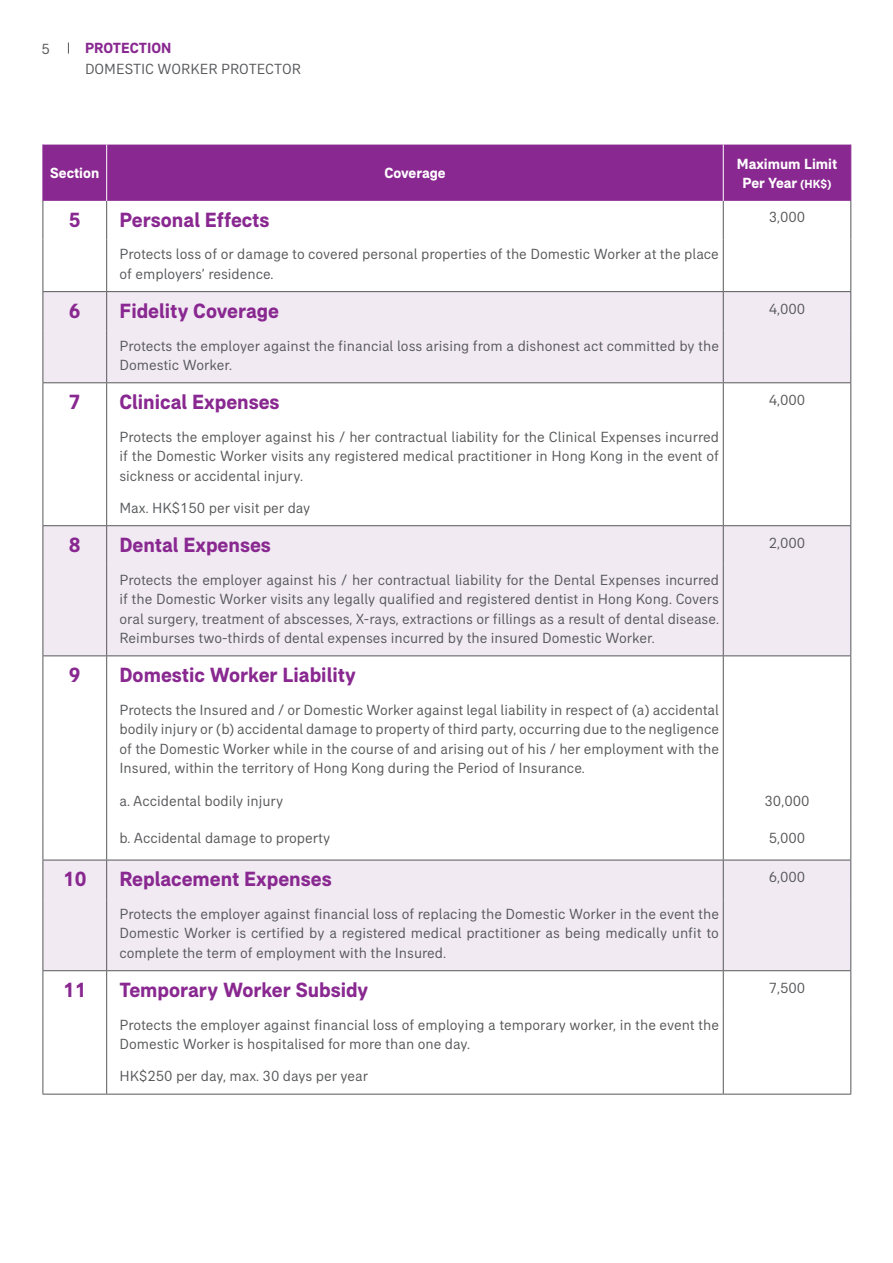
<style>
.page{position:relative;width:893px;height:1263px;background:#fff}
.page>*{position:absolute;margin:0;border:0;box-sizing:border-box;transform-origin:0 0}
.t1{font:700 21px "AIA Everest";color:#892890}
.t2{font:15px/19.5px "AIA Everest";color:#57585a;text-align:justify}
.t3{font:700 15px/19.5px "AIA Everest";color:#fff;text-align:center}
.t4{font:700 15px "AIA Everest";color:#892890}
.s1{font-size:12px}
</style>
<div class="page">
<div style="left:44px;top:145px;width:806px;height:56px;background:#892890"></div>
<svg style="left:44px;top:292px;width:806px;height:678px"></svg>
<hr style="left:43px;top:201px;width:1px;height:39px;background:#57585a">
<hr style="left:106px;top:201px;width:1px;height:39px;background:#57585a">
<hr style="left:723px;top:201px;width:1px;height:39px;background:#57585a">
<hr style="left:850px;top:201px;width:1px;height:39px;background:#57585a">
<hr style="left:43px;top:145px;width:1px;height:56px;background:#892890">
<hr style="left:850px;top:145px;width:1px;height:56px;background:#892890">
<hr style="left:106px;top:145px;width:1px;height:56px;background:#fff">
<hr style="left:723px;top:145px;width:1px;height:56px;background:#fff">
<hr style="left:43px;top:382px;width:64px;height:1px;background:#57585a">
<hr style="left:107px;top:382px;width:616px;height:1px;background:#57585a">
<hr style="left:723px;top:382px;width:128px;height:1px;background:#57585a">
<hr style="left:43px;top:291px;width:64px;height:1px;background:#57585a">
<hr style="left:107px;top:291px;width:616px;height:1px;background:#57585a">
<hr style="left:723px;top:291px;width:128px;height:1px;background:#57585a">
<hr style="left:43px;top:240px;width:1px;height:51px;background:#57585a">
<hr style="left:850px;top:240px;width:1px;height:51px;background:#57585a">
<hr style="left:43px;top:292px;width:1px;height:39px;background:#57585a">
<hr style="left:850px;top:292px;width:1px;height:39px;background:#57585a">
<hr style="left:43px;top:331px;width:1px;height:51px;background:#57585a">
<hr style="left:850px;top:331px;width:1px;height:51px;background:#57585a">
<hr style="left:106px;top:240px;width:1px;height:51px;background:#57585a">
<hr style="left:723px;top:240px;width:1px;height:51px;background:#57585a">
<hr style="left:106px;top:292px;width:1px;height:39px;background:#57585a">
<hr style="left:723px;top:292px;width:1px;height:39px;background:#57585a">
<hr style="left:106px;top:331px;width:1px;height:51px;background:#57585a">
<hr style="left:723px;top:331px;width:1px;height:51px;background:#57585a">
<hr style="left:43px;top:383px;width:1px;height:39px;background:#57585a">
<hr style="left:106px;top:383px;width:1px;height:39px;background:#57585a">
<hr style="left:723px;top:383px;width:1px;height:39px;background:#57585a">
<hr style="left:850px;top:383px;width:1px;height:39px;background:#57585a">
<hr style="left:43px;top:422px;width:1px;height:103px;background:#57585a">
<hr style="left:106px;top:422px;width:1px;height:103px;background:#57585a">
<hr style="left:723px;top:422px;width:1px;height:103px;background:#57585a">
<hr style="left:850px;top:422px;width:1px;height:103px;background:#57585a">
<hr style="left:43px;top:526px;width:1px;height:39px;background:#57585a">
<hr style="left:106px;top:526px;width:1px;height:39px;background:#57585a">
<hr style="left:723px;top:526px;width:1px;height:39px;background:#57585a">
<hr style="left:850px;top:526px;width:1px;height:39px;background:#57585a">
<hr style="left:43px;top:565px;width:1px;height:90px;background:#57585a">
<hr style="left:106px;top:565px;width:1px;height:90px;background:#57585a">
<hr style="left:723px;top:565px;width:1px;height:90px;background:#57585a">
<hr style="left:850px;top:565px;width:1px;height:90px;background:#57585a">
<hr style="left:43px;top:656px;width:1px;height:39px;background:#57585a">
<hr style="left:106px;top:656px;width:1px;height:39px;background:#57585a">
<hr style="left:723px;top:656px;width:1px;height:39px;background:#57585a">
<hr style="left:850px;top:656px;width:1px;height:39px;background:#57585a">
<hr style="left:43px;top:695px;width:1px;height:91px;background:#57585a">
<hr style="left:106px;top:695px;width:1px;height:91px;background:#57585a">
<hr style="left:723px;top:695px;width:1px;height:91px;background:#57585a">
<hr style="left:850px;top:695px;width:1px;height:91px;background:#57585a">
<hr style="left:43px;top:786px;width:1px;height:37px;background:#57585a">
<hr style="left:106px;top:786px;width:1px;height:37px;background:#57585a">
<hr style="left:723px;top:786px;width:1px;height:37px;background:#57585a">
<hr style="left:850px;top:786px;width:1px;height:37px;background:#57585a">
<hr style="left:43px;top:823px;width:1px;height:37px;background:#57585a">
<hr style="left:106px;top:823px;width:1px;height:37px;background:#57585a">
<hr style="left:723px;top:823px;width:1px;height:37px;background:#57585a">
<hr style="left:850px;top:823px;width:1px;height:37px;background:#57585a">
<hr style="left:43px;top:860px;width:1px;height:39px;background:#57585a">
<hr style="left:106px;top:860px;width:1px;height:39px;background:#57585a">
<hr style="left:723px;top:860px;width:1px;height:39px;background:#57585a">
<hr style="left:850px;top:860px;width:1px;height:39px;background:#57585a">
<hr style="left:43px;top:899px;width:1px;height:71px;background:#57585a">
<hr style="left:106px;top:899px;width:1px;height:71px;background:#57585a">
<hr style="left:723px;top:899px;width:1px;height:71px;background:#57585a">
<hr style="left:850px;top:899px;width:1px;height:71px;background:#57585a">
<hr style="left:43px;top:971px;width:1px;height:39px;background:#57585a">
<hr style="left:106px;top:971px;width:1px;height:39px;background:#57585a">
<hr style="left:723px;top:971px;width:1px;height:39px;background:#57585a">
<hr style="left:850px;top:971px;width:1px;height:39px;background:#57585a">
<hr style="left:43px;top:1010px;width:1px;height:84px;background:#57585a">
<hr style="left:106px;top:1010px;width:1px;height:84px;background:#57585a">
<hr style="left:723px;top:1010px;width:1px;height:84px;background:#57585a">
<hr style="left:850px;top:1010px;width:1px;height:84px;background:#57585a">
<hr style="left:43px;top:525px;width:64px;height:1px;background:#57585a">
<hr style="left:107px;top:525px;width:616px;height:1px;background:#57585a">
<hr style="left:723px;top:525px;width:128px;height:1px;background:#57585a">
<hr style="left:43px;top:655px;width:64px;height:1px;background:#57585a">
<hr style="left:107px;top:655px;width:616px;height:1px;background:#57585a">
<hr style="left:723px;top:655px;width:128px;height:1px;background:#57585a">
<hr style="left:43px;top:860px;width:64px;height:1px;background:#57585a">
<hr style="left:107px;top:860px;width:616px;height:1px;background:#57585a">
<hr style="left:723px;top:860px;width:128px;height:1px;background:#57585a">
<hr style="left:43px;top:970px;width:64px;height:1px;background:#57585a">
<hr style="left:107px;top:970px;width:616px;height:1px;background:#57585a">
<hr style="left:723px;top:970px;width:128px;height:1px;background:#57585a">
<hr style="left:43px;top:1094px;width:64px;height:1px;background:#57585a">
<hr style="left:107px;top:1094px;width:616px;height:1px;background:#57585a">
<hr style="left:723px;top:1094px;width:128px;height:1px;background:#57585a">
<p class="t2" style="left:41px;top:39px;width:10px">5</p>
<p class="t4" style="left:85px;top:39px;width:88px">PROTECTION</p>
<p class="t2" style="left:85px;top:59px;width:218px">DOMESTIC WORKER PROTECTOR</p>
<p class="t3" style="left:50px;top:163px;width:51px">Section</p>
<p class="t3" style="left:384px;top:163px;width:63px">Coverage</p>
<p class="t3" style="left:737px;top:153px;width:102px">Maximum Limit<br>Per Year <span class="s1">(HK$)</span></p>
<h1 class="t1" style="left:69px;top:207px;width:13px">5</h1>
<h1 class="t1" style="left:119px;top:207px;width:152px">Personal Effects</h1>
<p class="t2" style="left:769px;top:207px;width:38px">3,000</p>
<p class="t2" style="left:119px;top:244px;width:601px">Protects loss of or damage to covered personal properties of the Domestic Worker at the place of employers’ residence.</p>
<h1 class="t1" style="left:69px;top:299px;width:13px">6</h1>
<h1 class="t1" style="left:119px;top:299px;width:161px">Fidelity Coverage</h1>
<p class="t2" style="left:769px;top:298px;width:38px">4,000</p>
<p class="t2" style="left:119px;top:335px;width:601px">Protects the employer against the financial loss arising from a dishonest act committed by the<br>Domestic Worker.</p>
<h1 class="t1" style="left:69px;top:390px;width:13px">7</h1>
<h1 class="t1" style="left:119px;top:390px;width:162px">Clinical Expenses</h1>
<p class="t2" style="left:769px;top:390px;width:38px">4,000</p>
<p class="t2" style="left:119px;top:427px;width:601px">Protects the employer against his / her contractual liability for the Clinical Expenses incurred if the Domestic Worker visits any registered medical practitioner in Hong Kong in the event of sickness or accidental injury.</p>
<p class="t2" style="left:119px;top:498px;width:192px">Max. HK$150 per visit per day</p>
<h1 class="t1" style="left:69px;top:533px;width:13px">8</h1>
<h1 class="t1" style="left:119px;top:533px;width:153px">Dental Expenses</h1>
<p class="t2" style="left:769px;top:532px;width:38px">2,000</p>
<p class="t2" style="left:119px;top:569px;width:601px">Protects the employer against his / her contractual liability for the Dental Expenses incurred if the Domestic Worker visits any legally qualified and registered dentist in Hong Kong. Covers oral surgery, treatment of abscesses, X-rays, extractions or fillings as a result of dental disease.<br>Reimburses two-thirds of dental expenses incurred by the insured Domestic Worker.</p>
<h1 class="t1" style="left:69px;top:663px;width:13px">9</h1>
<h1 class="t1" style="left:119px;top:663px;width:238px">Domestic Worker Liability</h1>
<p class="t2" style="left:119px;top:700px;width:601px">Protects the Insured and / or Domestic Worker against legal liability in respect of (a) accidental bodily injury or (b) accidental damage to property of third party, occurring due to the negligence of the Domestic Worker while in the course of and arising out of his / her employment with the Insured, within the territory of Hong Kong during the Period of Insurance.</p>
<p class="t2" style="left:119px;top:791px;width:165px">a. Accidental bodily injury</p>
<p class="t2" style="left:765px;top:791px;width:46px">30,000</p>
<p class="t2" style="left:119px;top:828px;width:212px">b. Accidental damage to property</p>
<p class="t2" style="left:769px;top:828px;width:38px">5,000</p>
<h1 class="t1" style="left:63px;top:867px;width:25px">10</h1>
<h1 class="t1" style="left:119px;top:867px;width:214px">Replacement Expenses</h1>
<p class="t2" style="left:769px;top:867px;width:38px">6,000</p>
<p class="t2" style="left:119px;top:904px;width:601px">Protects the employer against financial loss of replacing the Domestic Worker in the event the Domestic Worker is certified by a registered medical practitioner as being medically unfit to complete the term of employment with the Insured.</p>
<h1 class="t1" style="left:63px;top:978px;width:25px">11</h1>
<h1 class="t1" style="left:119px;top:978px;width:250px">Temporary Worker Subsidy</h1>
<p class="t2" style="left:769px;top:977px;width:38px">7,500</p>
<p class="t2" style="left:119px;top:1014px;width:601px">Protects the employer against financial loss of employing a temporary worker, in the event the<br>Domestic Worker is hospitalised for more than one day.</p>
<p class="t2" style="left:119px;top:1066px;width:250px">HK$250 per day, max. 30 days per year</p>
</div>
